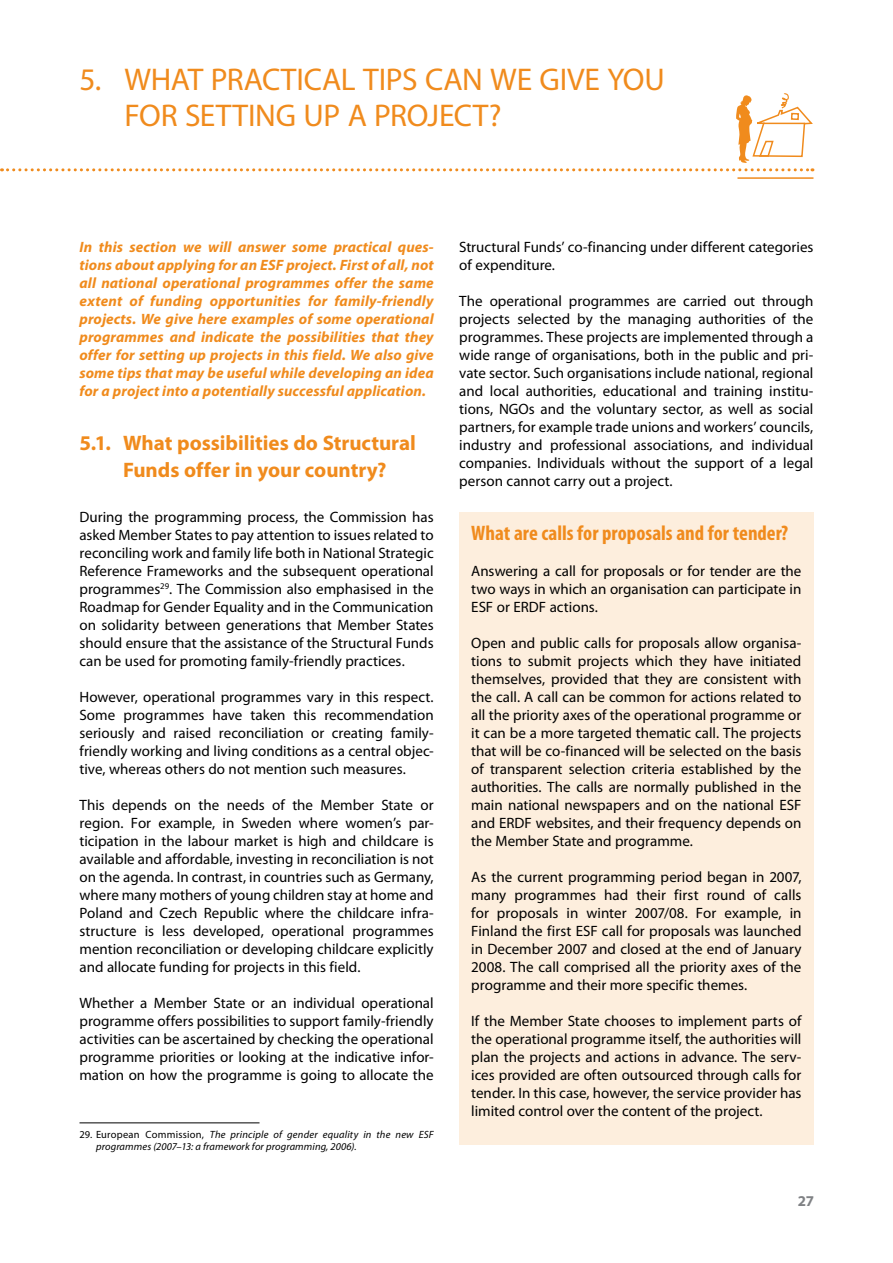
<style>
.page{position:relative;width:893px;height:1263px;background:#fff}
.page>*{position:absolute;margin:0;border:0;box-sizing:border-box;transform-origin:0 0}
.t1{font:31.5px "Myriad Pro";letter-spacing:.18em;color:#f08b1d}
.t2{font:700 21px/27px "Myriad Pro";color:#f08b1d}
.t3{font:700 condensed 21px "Myriad Pro";color:#f08b1d}
.t4{font:15px/18px "Myriad Pro";color:#000;text-align:justify}
.t5{font:italic 700 15px/18px "Myriad Pro";letter-spacing:.005em;color:#f08b1d;text-align:justify}
.t6{font:700 15px "Myriad Pro";color:#808285}
.t7{font:italic 10.5px/12.6px "Myriad Pro";letter-spacing:.015em;color:#000}
.s1{font-style:normal}
</style>
<div class="page">
<hr style="left:80px;top:1122px;width:180px;height:1px;background:#000">
<div style="left:459px;top:512px;width:354px;height:632px;background:#fdeedd"></div>
<svg style="left:2px;top:93px;width:812px;height:78px"></svg>
<hr style="left:737px;top:177px;width:76px;height:2px;background:#f08b1d">
<h1 class="t1" style="left:79px;top:60px;width:90px">5. What</h1>
<h1 class="t1" style="left:211px;top:60px;width:17px">practical</h1>
<h1 class="t1" style="left:363px;top:60px;width:15px">tips</h1>
<h1 class="t1" style="left:425px;top:60px;width:20px">can</h1>
<h1 class="t1" style="left:490px;top:60px;width:65px">we give</h1>
<h1 class="t1" style="left:607px;top:60px;width:20px">you</h1>
<h1 class="t1" style="left:125px;top:96px;width:18px">for</h1>
<h1 class="t1" style="left:185px;top:96px;width:17px">setting</h1>
<h1 class="t1" style="left:303px;top:96px;width:200px">upaproject?</h1>
<p class="t5" style="left:80px;top:237px;width:356px">In this section we will answer some practical ques&shy;tions about applying for an ESF project. First of all, not all national operational programmes offer the same extent of funding opportunities for family-friendly projects. We give here examples of some operational programmes and indicate the possibilities that they offer for setting up projects in this field. We also give some tips that may be useful while developing an idea for a project into a potentially successful application.</p>
<h2 class="t2" style="left:123px;top:429px;width:294px;text-indent:-43px">5.1. What possibilities do Structural<br>Funds offer in your country?</h2>
<p class="t4" style="left:79px;top:508px;width:356px">During the programming process, the Commission has asked Member States to pay attention to issues related to reconciling work and family life both in National Strategic Reference Frameworks and the subsequent operational programmes<sup>29</sup>. The Commission also emphasised in the Roadmap for Gender Equality and in the Communication on solidarity between generations that Member States should ensure that the assistance of the Structural Funds can be used for promoting family-friendly practices.</p>
<p class="t4" style="left:79px;top:688px;width:356px">However, operational programmes vary in this respect.<br>Some programmes have taken this recommendation seriously and raised reconciliation or creating family&shy;friendly working and living conditions as a central objec&shy;tive, whereas others do not mention such measures.</p>
<p class="t4" style="left:79px;top:796px;width:356px">This depends on the needs of the Member State or region. For example, in Sweden where women’s par&shy;ticipation in the labour market is high and childcare is available and affordable, investing in reconciliation is not on the agenda. In contrast, in countries such as Germany, where many mothers of young children stay at home and Poland and Czech Republic where the childcare infra&shy;structure is less developed, operational programmes mention reconciliation or developing childcare explicitly and allocate funding for projects in this field.</p>
<p class="t4" style="left:79px;top:994px;width:356px">Whether a Member State or an individual operational programme offers possibilities to support family-friendly activities can be ascertained by checking the operational programme priorities or looking at the indicative infor&shy;mation on how the programme is going to allocate the</p>
<p class="t7" style="left:96px;top:1128px;width:339px;text-indent:-17px"><span class="s1">29. European Commission,</span> The principle of gender equality in the new ESF programmes (2007–13: a framework for programming, 2006).</p>
<p class="t4" style="left:459px;top:238px;width:356px">Structural Funds’ co-financing under different categories of expenditure.</p>
<p class="t4" style="left:459px;top:292px;width:356px">The operational programmes are carried out through projects selected by the managing authorities of the programmes. These projects are implemented through a wide range of organisations, both in the public and pri&shy;vate sector. Such organisations include national, regional and local authorities, educational and training institu&shy;tions, NGOs and the voluntary sector, as well as social partners, for example trade unions and workers’ councils, industry and professional associations, and individual companies. Individuals without the support of a legal person cannot carry out a project.</p>
<h2 class="t3" style="left:471px;top:520px;width:319px">What are calls for proposals and for tender?</h2>
<p class="t4" style="left:471px;top:562px;width:332px">Answering a call for proposals or for tender are the two ways in which an organisation can participate in ESF or ERDF actions.</p>
<p class="t4" style="left:471px;top:634px;width:332px">Open and public calls for proposals allow organisa&shy;tions to submit projects which they have initiated themselves, provided that they are consistent with the call. A call can be common for actions related to all the priority axes of the operational programme or it can be a more targeted thematic call. The projects that will be co-financed will be selected on the basis of transparent selection criteria established by the authorities. The calls are normally published in the main national newspapers and on the national ESF and ERDF websites, and their frequency depends on the Member State and programme.</p>
<p class="t4" style="left:471px;top:868px;width:332px">As the current programming period began in 2007, many programmes had their first round of calls for proposals in winter 2007/08. For example, in Finland the first ESF call for proposals was launched in December 2007 and closed at the end of January 2008. The call comprised all the priority axes of the programme and their more specific themes.</p>
<p class="t4" style="left:471px;top:1012px;width:332px">If the Member State chooses to implement parts of the operational programme itself, the authorities will plan the projects and actions in advance. The serv&shy;ices provided are often outsourced through calls for tender. In this case, however, the service provider has limited control over the content of the project.</p>
<p class="t6" style="left:798px;top:1191px;width:18px">27</p>
</div>
